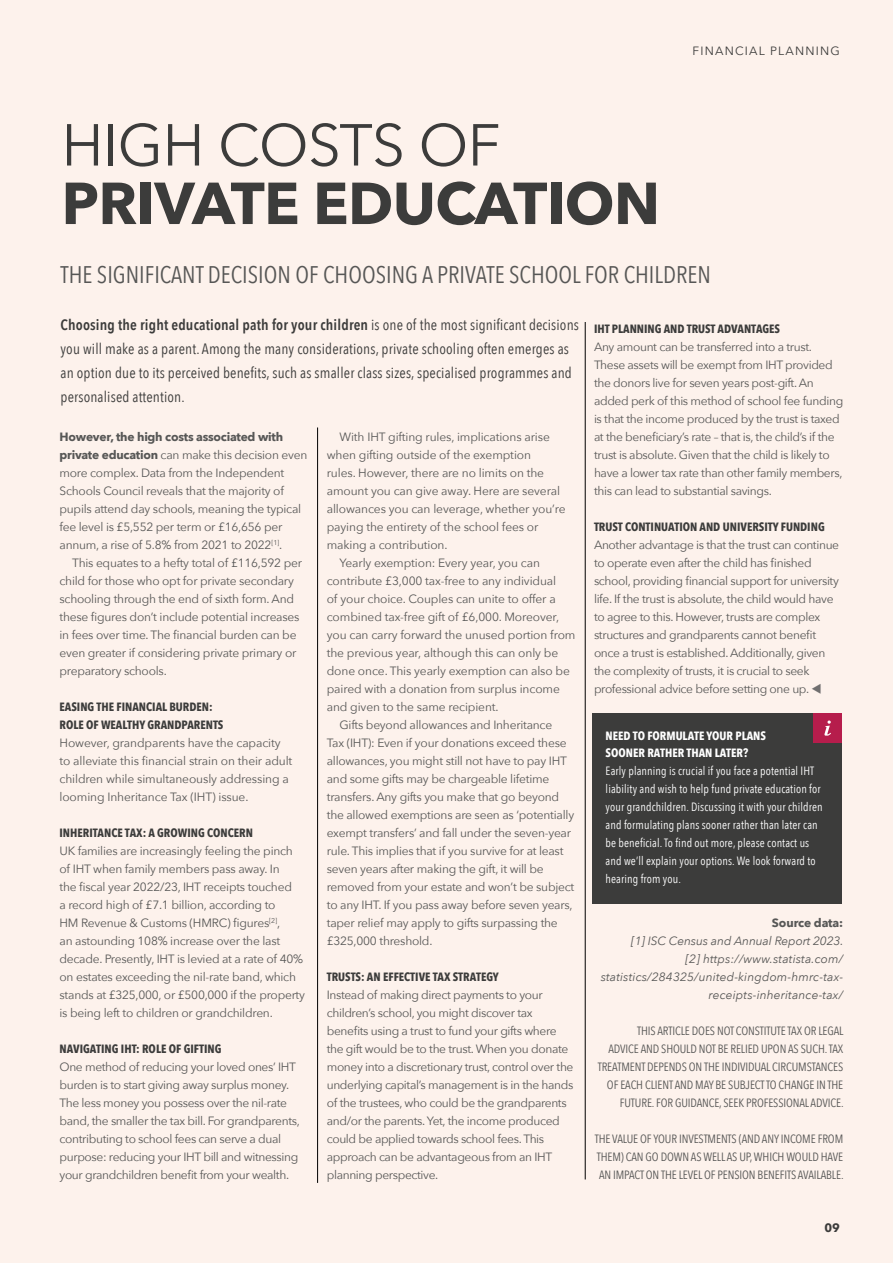
<style>
.page{position:relative;width:893px;height:1263px;background:#fdf2ec}
.page>*{position:absolute;margin:0;border:0;box-sizing:border-box;transform-origin:0 0}
.t1{font:700 58.5px "Avenir Next";letter-spacing:-.01em;color:#3c3c3b}
.t2{font:58.5px "Avenir Next";letter-spacing:-.01em;color:#3c3c3b}
.t3{font:24px "Avenir Next Condensed";color:#575756}
.t4{font:15px/24px "Avenir Next Condensed";letter-spacing:.01em;color:#3c3c3b}
.t5{font:12px/18px "Avenir Next";letter-spacing:-.02em;color:#575756}
.t6{font:12px/18px "Avenir Next Condensed";letter-spacing:-.01em;color:#575756;text-align:right}
.t7{font:12px/18px "Avenir Next Condensed";letter-spacing:.01em;color:#fff}
.t8{font:700 12px/18px "Avenir Next Condensed";color:#3c3c3b}
.t9{font:italic 12px/18px "Avenir Next";letter-spacing:.01em;color:#575756;text-align:right}
.t10{font:700 12px/16.5px "Avenir Next Condensed";color:#fff}
.t11{font:12px "Avenir Next";letter-spacing:.1em;color:#3c3c3b}
.t12{font:700 12px "Avenir Next";letter-spacing:-.01em;color:#575756}
.t13{font:700 12px "Avenir Next";color:#3c3c3b}
.s1{font-weight:600}
.s2{font-weight:700}
.s3{color:#706f6f}
</style>
<div class="page">
<div style="left:592px;top:713px;width:250px;height:191px;background:#3c3c3b"></div>
<div style="left:813px;top:713px;width:29px;height:30px;background:#b61d4c"></div>
<svg style="left:824px;top:720px;width:7px;height:16px"></svg>
<hr style="left:585px;top:322px;width:1px;height:857px;background:#000">
<hr style="left:317px;top:427px;width:1px;height:756px;background:#000">
<h1 class="t2" style="left:62px;top:96px;width:441px">HIGH COSTS OF</h1>
<h1 class="t1" style="left:62px;top:153px;width:600px">PRIVATE EDUCATION</h1>
<p class="t11" style="left:692px;top:40px;width:149px">FINANCIAL PLANNING</p>
<h2 class="t3" style="left:61px;top:254px;width:652px">THE SIGNIFICANT DECISION OF CHOOSING A PRIVATE SCHOOL FOR CHILDREN</h2>
<p class="t4" style="left:61px;top:312px;width:520px"><span class="s1">Choosing the right educational path for your children</span> is one of the most significant decisions you will make as a parent. Among the many considerations, private schooling often emerges as an option due to its perceived benefits, such as smaller class sizes, specialised programmes and personalised attention.</p>
<p class="t5" style="left:60px;top:427px;width:249px"><span class="s2">However, the high costs associated with private education</span> can make this decision even more complex. Data from the Independent Schools Council reveals that the majority of pupils attend day schools, meaning the typical fee level is £5,552 per term or £16,656 per annum, a rise of 5.8% from 2021 to 2022<sup>[1]</sup>.</p>
<p class="t5" style="left:60px;top:553px;width:244px;text-indent:13px">This equates to a hefty total of £116,592 per child for those who opt for private secondary schooling through the end of sixth form. And these figures don’t include potential increases in fees over time. The financial burden can be even greater if considering private primary or preparatory schools.</p>
<p class="t8" style="left:60px;top:698px;width:165px">EASING THE FINANCIAL BURDEN:<br>ROLE OF WEALTHY GRANDPARENTS</p>
<p class="t5" style="left:60px;top:733px;width:234px">However, grandparents have the capacity to alleviate this financial strain on their adult children while simultaneously addressing a looming Inheritance Tax (IHT) issue.</p>
<p class="t8" style="left:60px;top:824px;width:195px">INHERITANCE TAX: A GROWING CONCERN</p>
<p class="t5" style="left:60px;top:841px;width:247px">UK families are increasingly feeling the pinch of IHT when family members pass away. In<br>the fiscal year 2022/23, IHT receipts touched<br>a record high of £7.1 billion, according to<br>HM Revenue &amp; Customs (HMRC) figures<sup>[2]</sup>,<br>an astounding 108% increase over the last decade. Presently, IHT is levied at a rate of 40% on estates exceeding the nil-rate band, which stands at £325,000, or £500,000 if the property is being left to children or grandchildren.</p>
<p class="t8" style="left:60px;top:1040px;width:163px">NAVIGATING IHT: ROLE OF GIFTING</p>
<p class="t5" style="left:60px;top:1057px;width:242px">One method of reducing your loved ones’ IHT burden is to start giving away surplus money.<br>The less money you possess over the nil-rate band, the smaller the tax bill. For grandparents, contributing to school fees can serve a dual purpose: reducing your IHT bill and witnessing your grandchildren benefit from your wealth.</p>
<p class="t8" style="left:594px;top:320px;width:188px">IHT PLANNING AND TRUST ADVANTAGES</p>
<p class="t5" style="left:594px;top:337px;width:251px">Any amount can be transferred into a trust.<br>These assets will be exempt from IHT provided the donors live for seven years post-gift. An added perk of this method of school fee funding is that the income produced by the trust is taxed at the beneficiary’s rate – that is, the child’s if the trust is absolute. Given that the child is likely to have a lower tax rate than other family members, this can lead to substantial savings.</p>
<p class="t8" style="left:594px;top:518px;width:232px">TRUST CONTINUATION AND UNIVERSITY FUNDING</p>
<p class="t5" style="left:594px;top:535px;width:247px">Another advantage is that the trust can continue to operate even after the child has finished school, providing financial support for university life. If the trust is absolute, the child would have to agree to this. However, trusts are complex structures and grandparents cannot benefit once a trust is established. Additionally, given the complexity of trusts, it is crucial to seek professional advice before setting one up. <span class="s3">▼</span></p>
<p class="t5" style="left:339px;top:427px;width:212px">With IHT gifting rules, implications arise</p>
<p class="t5" style="left:327px;top:445px;width:206px">when gifting outside of the exemption</p>
<p class="t5" style="left:327px;top:463px;width:219px">rules. However, there are no limits on the</p>
<p class="t5" style="left:327px;top:481px;width:235px">amount you can give away. Here are several</p>
<p class="t5" style="left:327px;top:499px;width:240px">allowances you can leverage, whether you’re</p>
<p class="t5" style="left:327px;top:517px;width:213px">paying the entirety of the school fees or</p>
<p class="t5" style="left:327px;top:535px;width:122px">making a contribution.</p>
<p class="t5" style="left:339px;top:553px;width:202px">Yearly exemption: Every year, you can</p>
<p class="t5" style="left:327px;top:571px;width:231px">contribute £3,000 tax-free to any individual</p>
<p class="t5" style="left:327px;top:589px;width:230px">of your choice. Couples can unite to offer a</p>
<p class="t5" style="left:327px;top:607px;width:234px">combined tax-free gift of £6,000. Moreover,</p>
<p class="t5" style="left:327px;top:625px;width:250px">you can carry forward the unused portion from</p>
<p class="t5" style="left:327px;top:643px;width:233px">the previous year, although this can only be</p>
<p class="t5" style="left:327px;top:661px;width:245px">done once. This yearly exemption can also be</p>
<p class="t5" style="left:327px;top:679px;width:235px">paired with a donation from surplus income</p>
<p class="t5" style="left:327px;top:697px;width:173px">and given to the same recipient.</p>
<p class="t5" style="left:339px;top:715px;width:214px">Gifts beyond allowances and Inheritance</p>
<p class="t5" style="left:327px;top:733px;width:241px">Tax (IHT): Even if your donations exceed these</p>
<p class="t5" style="left:327px;top:751px;width:242px">allowances, you might still not have to pay IHT</p>
<p class="t5" style="left:327px;top:769px;width:224px">and some gifts may be chargeable lifetime</p>
<p class="t5" style="left:327px;top:787px;width:234px">transfers. Any gifts you make that go beyond</p>
<p class="t5" style="left:327px;top:805px;width:249px">the allowed exemptions are seen as ‘potentially</p>
<p class="t5" style="left:327px;top:823px;width:246px">exempt transfers’ and fall under the seven-year</p>
<p class="t5" style="left:327px;top:841px;width:238px">rule. This implies that if you survive for at least</p>
<p class="t5" style="left:327px;top:859px;width:219px">seven years after making the gift, it will be</p>
<p class="t5" style="left:327px;top:877px;width:249px">removed from your estate and won’t be subject</p>
<p class="t5" style="left:327px;top:895px;width:247px">to any IHT. If you pass away before seven years,</p>
<p class="t5" style="left:327px;top:913px;width:233px">taper relief may apply to gifts surpassing the</p>
<p class="t5" style="left:327px;top:931px;width:107px">£325,000 threshold.</p>
<p class="t8" style="left:327px;top:968px;width:173px">TRUSTS: AN EFFECTIVE TAX STRATEGY</p>
<p class="t5" style="left:327px;top:985px;width:248px">Instead of making direct payments to your children’s school, you might discover tax benefits using a trust to fund your gifts where the gift would be to the trust. When you donate money into a discretionary trust, control over the underlying capital’s management is in the hands of the trustees, who could be the grandparents and/or the parents. Yet, the income produced could be applied towards school fees. This approach can be advantageous from an IHT planning perspective.</p>
<p class="t10" style="left:606px;top:727px;width:162px">NEED TO FORMULATE YOUR PLANS<br>SOONER RATHER THAN LATER?</p>
<p class="t7" style="left:606px;top:761px;width:219px">Early planning is crucial if you face a potential IHT liability and wish to help fund private education for your grandchildren. Discussing it with your children and formulating plans sooner rather than later can be beneficial. To find out more, please contact us and we’ll explain your options. We look forward to hearing from you.</p>
<p class="t12" style="left:772px;top:912px;width:73px">Source data:</p>
<p class="t9" style="left:601px;top:931px;width:244px">[1] ISC Census and Annual Report 2023.<br>[2] https://www.statista.com/ statistics/284325/united-kingdom-hmrc-tax&shy;receipts-inheritance-tax/</p>
<p class="t6" style="left:598px;top:1021px;width:247px">THIS ARTICLE DOES NOT CONSTITUTE TAX OR LEGAL<br>ADVICE AND SHOULD NOT BE RELIED UPON AS SUCH. TAX TREATMENT DEPENDS ON THE INDIVIDUAL CIRCUMSTANCES OF EACH CLIENT AND MAY BE SUBJECT TO CHANGE IN THE FUTURE. FOR GUIDANCE, SEEK PROFESSIONAL ADVICE.</p>
<p class="t6" style="left:595px;top:1129px;width:250px;text-align:justify">THE VALUE OF YOUR INVESTMENTS (AND ANY INCOME FROM THEM) CAN GO DOWN AS WELL AS UP, WHICH WOULD HAVE AN IMPACT ON THE LEVEL OF PENSION BENEFITS AVAILABLE.</p>
<p class="t13" style="left:824px;top:1218px;width:17px">09</p>
</div>
